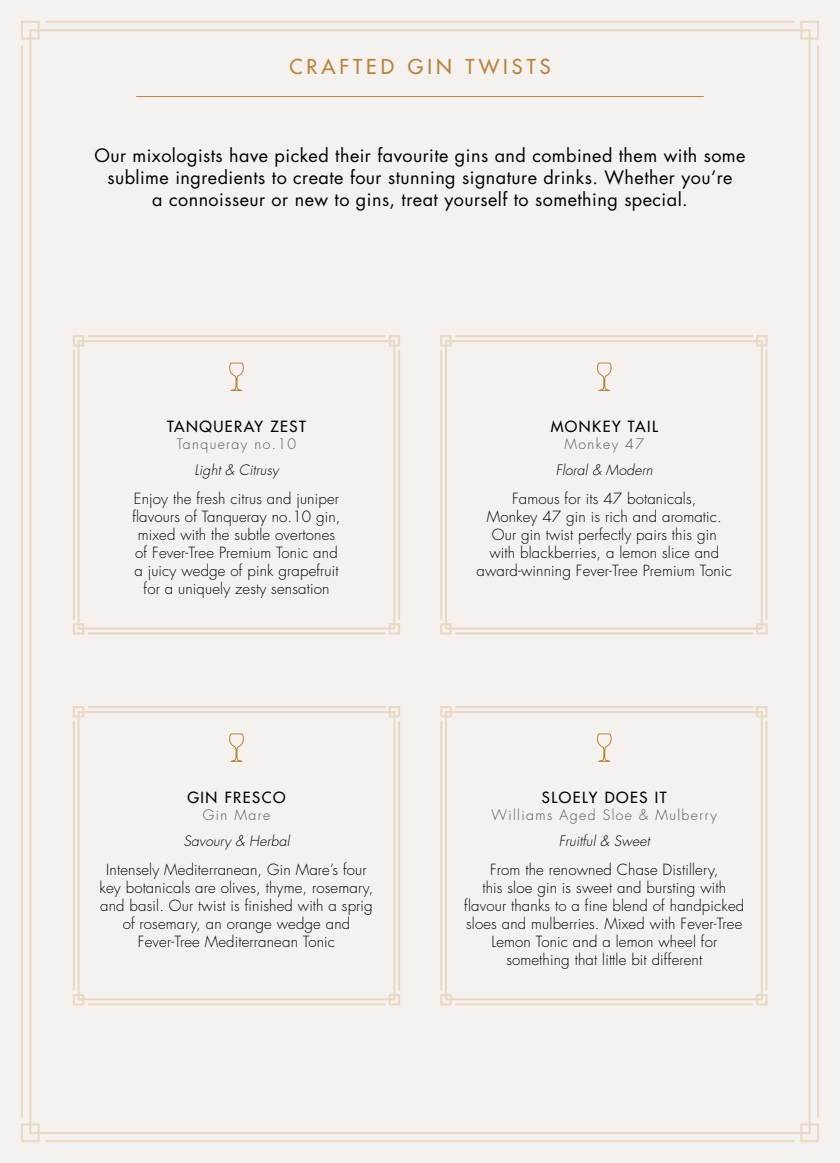
<style>
.page{position:relative;width:840px;height:1163px;background:#fff}
.page>*{position:absolute;margin:0;border:0;box-sizing:border-box;transform-origin:0 0}
.t1{font:500 20px "Futura Std";letter-spacing:.2em;color:#b7833e}
.t2{font:18px/21.6px "Futura Std";letter-spacing:.025em;color:#000;text-align:center}
.t3{font:300 15px/18px "Futura Std";letter-spacing:.01em;color:#000;text-align:center}
.t4{font:500 15px "Futura Std";letter-spacing:.1em;color:#000}
.t5{font:300 14px "Futura Std";letter-spacing:.1em;color:#565656}
.t6{font:italic 300 14px "Futura Std";letter-spacing:.01em;color:#000}
</style>
<div class="page">
<div style="left:0;top:0;width:839px;height:1162px;background:#f4f1ef"></div>
<hr style="left:136px;top:96px;width:567px;height:1px;background:#b7833e">
<svg style="left:229px;top:362px;width:15px;height:29px"></svg>
<svg style="left:229px;top:733px;width:15px;height:29px"></svg>
<svg style="left:597px;top:362px;width:15px;height:29px"></svg>
<svg style="left:597px;top:733px;width:15px;height:29px"></svg>
<div style="left:78px;top:340px;width:317px;height:289px;border:2px solid #e9d8c4"></div>
<div style="left:73px;top:335px;width:11px;height:11px;border:2px solid #e9d8c4"></div>
<div style="left:73px;top:623px;width:11px;height:11px;border:2px solid #e9d8c4"></div>
<div style="left:388px;top:335px;width:12px;height:11px;border:2px solid #e9d8c4"></div>
<div style="left:388px;top:623px;width:12px;height:11px;border:2px solid #e9d8c4"></div>
<hr style="left:88px;top:335px;width:297px;height:2px;background:#e9d8c4">
<hr style="left:73px;top:350px;width:2px;height:269px;background:#e9d8c4">
<hr style="left:398px;top:350px;width:2px;height:269px;background:#e9d8c4">
<hr style="left:88px;top:632px;width:297px;height:2px;background:#e9d8c4">
<div style="left:78px;top:711px;width:317px;height:289px;border:2px solid #e9d8c4"></div>
<div style="left:73px;top:706px;width:11px;height:11px;border:2px solid #e9d8c4"></div>
<div style="left:73px;top:993px;width:11px;height:12px;border:2px solid #e9d8c4"></div>
<div style="left:388px;top:706px;width:12px;height:11px;border:2px solid #e9d8c4"></div>
<div style="left:388px;top:993px;width:12px;height:12px;border:2px solid #e9d8c4"></div>
<hr style="left:88px;top:706px;width:297px;height:2px;background:#e9d8c4">
<hr style="left:73px;top:720px;width:2px;height:270px;background:#e9d8c4">
<hr style="left:398px;top:720px;width:2px;height:270px;background:#e9d8c4">
<hr style="left:88px;top:1003px;width:297px;height:2px;background:#e9d8c4">
<div style="left:444px;top:340px;width:318px;height:289px;border:2px solid #e9d8c4"></div>
<div style="left:440px;top:335px;width:11px;height:11px;border:2px solid #e9d8c4"></div>
<div style="left:440px;top:623px;width:11px;height:11px;border:2px solid #e9d8c4"></div>
<div style="left:755px;top:335px;width:12px;height:11px;border:2px solid #e9d8c4"></div>
<div style="left:755px;top:623px;width:12px;height:11px;border:2px solid #e9d8c4"></div>
<hr style="left:455px;top:335px;width:297px;height:2px;background:#e9d8c4">
<hr style="left:440px;top:350px;width:2px;height:269px;background:#e9d8c4">
<hr style="left:765px;top:350px;width:2px;height:269px;background:#e9d8c4">
<hr style="left:455px;top:632px;width:297px;height:2px;background:#e9d8c4">
<div style="left:444px;top:711px;width:318px;height:289px;border:2px solid #e9d8c4"></div>
<div style="left:440px;top:706px;width:11px;height:11px;border:2px solid #e9d8c4"></div>
<div style="left:440px;top:993px;width:11px;height:12px;border:2px solid #e9d8c4"></div>
<div style="left:755px;top:706px;width:12px;height:11px;border:2px solid #e9d8c4"></div>
<div style="left:755px;top:993px;width:12px;height:12px;border:2px solid #e9d8c4"></div>
<hr style="left:455px;top:706px;width:297px;height:2px;background:#e9d8c4">
<hr style="left:440px;top:720px;width:2px;height:270px;background:#e9d8c4">
<hr style="left:765px;top:720px;width:2px;height:270px;background:#e9d8c4">
<hr style="left:455px;top:1003px;width:297px;height:2px;background:#e9d8c4">
<div style="left:21px;top:21px;width:19px;height:19px;border:2px solid #e9d8c4"></div>
<div style="left:21px;top:1123px;width:19px;height:18px;border:2px solid #e9d8c4"></div>
<div style="left:799px;top:21px;width:19px;height:19px;border:2px solid #e9d8c4"></div>
<div style="left:799px;top:1123px;width:19px;height:18px;border:2px solid #e9d8c4"></div>
<hr style="left:45px;top:21px;width:749px;height:2px;background:#e9d8c4">
<hr style="left:45px;top:1139px;width:749px;height:2px;background:#e9d8c4">
<hr style="left:816px;top:46px;width:2px;height:1071px;background:#e9d8c4">
<hr style="left:21px;top:46px;width:2px;height:1071px;background:#e9d8c4">
<h1 class="t1" style="left:289px;top:54px;width:262px">CRAFTED GIN TWISTS</h1>
<p class="t2" style="left:94px;top:145px;width:652px">Our mixologists have picked their favourite gins and combined them with some sublime ingredients to create four stunning signature drinks. Whether you’re<br>a connoisseur or new to gins, treat yourself to something special.</p>
<p class="t4" style="left:167px;top:416px;width:140px">TANQUERAY ZEST</p>
<p class="t5" style="left:176px;top:435px;width:121px">Tanqueray no.10</p>
<p class="t6" style="left:194px;top:461px;width:85px">Light &amp; Citrusy</p>
<p class="t3" style="left:132px;top:490px;width:210px">Enjoy the fresh citrus and juniper flavours of Tanqueray no.10 gin, mixed with the subtle overtones of Fever-Tree Premium Tonic and a juicy wedge of pink grapefruit for a uniquely zesty sensation</p>
<p class="t4" style="left:187px;top:787px;width:100px">GIN FRESCO</p>
<p class="t5" style="left:203px;top:806px;width:69px">Gin Mare</p>
<p class="t6" style="left:183px;top:831px;width:107px">Savoury &amp; Herbal</p>
<p class="t3" style="left:99px;top:860px;width:275px">Intensely Mediterranean, Gin Mare’s four key botanicals are olives, thyme, rosemary, and basil. Our twist is finished with a sprig of rosemary, an orange wedge and Fever-Tree Mediterranean Tonic</p>
<p class="t4" style="left:550px;top:416px;width:109px">MONKEY TAIL</p>
<p class="t5" style="left:564px;top:435px;width:81px">Monkey 47</p>
<p class="t6" style="left:555px;top:461px;width:98px">Floral &amp; Modern</p>
<p class="t3" style="left:476px;top:490px;width:257px">Famous for its 47 botanicals,<br>Monkey 47 gin is rich and aromatic.<br>Our gin twist perfectly pairs this gin<br>with blackberries, a lemon slice and award-winning Fever-Tree Premium Tonic</p>
<p class="t4" style="left:541px;top:787px;width:126px">SLOELY DOES IT</p>
<p class="t5" style="left:491px;top:806px;width:227px">Williams Aged Sloe &amp; Mulberry</p>
<p class="t6" style="left:558px;top:831px;width:92px">Fruitful &amp; Sweet</p>
<p class="t3" style="left:464px;top:860px;width:281px">From the renowned Chase Distillery,<br>this sloe gin is sweet and bursting with flavour thanks to a fine blend of handpicked sloes and mulberries. Mixed with Fever-Tree Lemon Tonic and a lemon wheel for something that little bit different</p>
</div>
